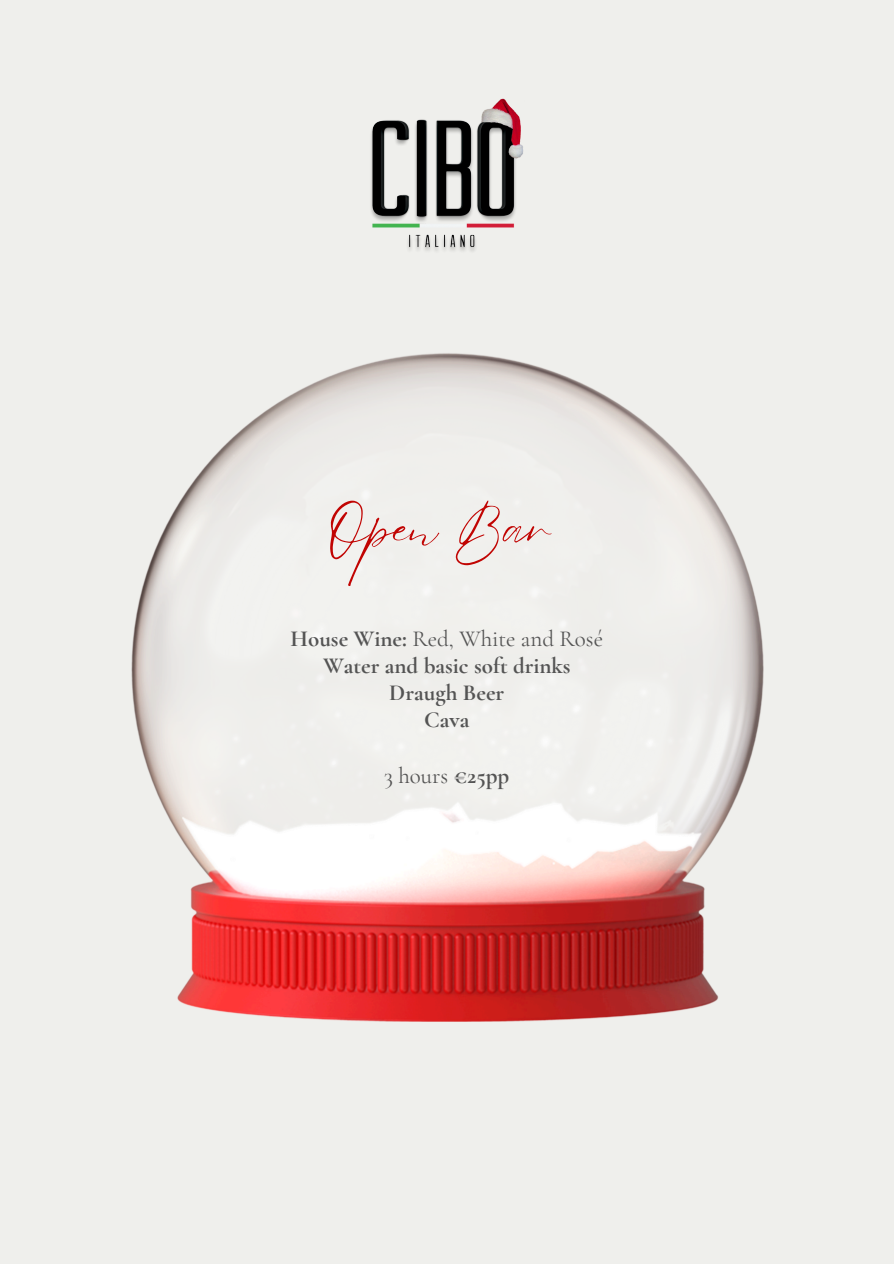
<style>
.page{position:relative;width:894px;height:1264px;background:#fff}
.page>*{position:absolute;margin:0;border:0;box-sizing:border-box;transform-origin:0 0}
.t1{font:51px "Eyesome Script";color:#c10402}
.t2{font:22.95px "Cormorant Garamond";color:#545454}
.t3{font:700 22.95px "Cormorant Garamond";color:#545454}
.s1{font-weight:700}
</style>
<div class="page">
<div style="left:0;top:0;width:893px;height:1263px;background:#efefec"></div>
<img style="left:131px;top:353px;width:632px;height:668px">
<img style="left:371px;top:98px;width:152px;height:153px">
<h1 class="t1" style="left:327px;top:494px;width:224px">Open Bar</h1>
<p class="t2" style="left:290px;top:625px;width:314px"><span class="s1">House Wine:</span> Red, White and Rosé</p>
<p class="t3" style="left:323px;top:652px;width:249px">Water and basic soft drinks</p>
<p class="t3" style="left:389px;top:679px;width:116px">Draugh Beer</p>
<p class="t3" style="left:424px;top:706px;width:47px">Cava</p>
<p class="t2" style="left:384px;top:762px;width:127px">3 hours <span class="s1">€25pp</span></p>
</div>
